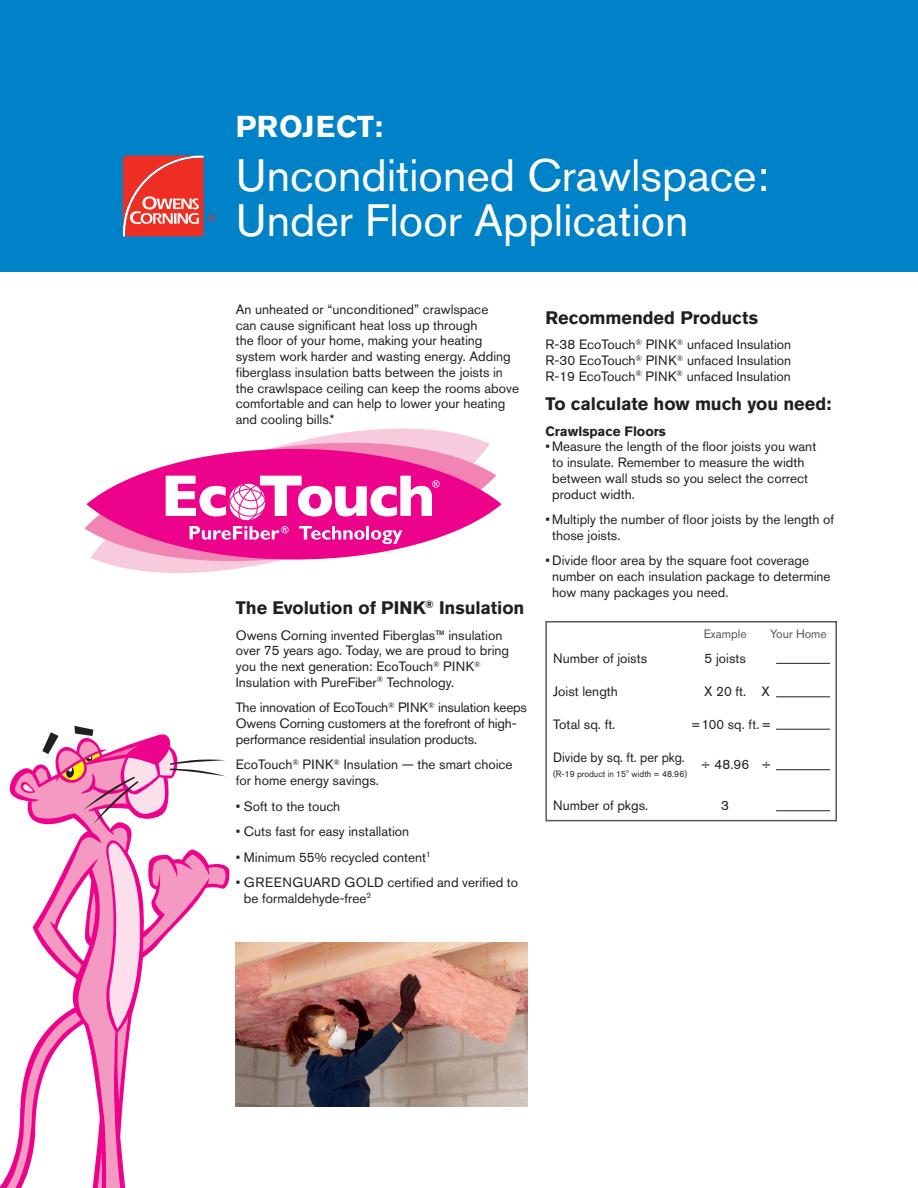
<style>
.page{position:relative;width:918px;height:1188px;background:#fff}
.page>*{position:absolute;margin:0;border:0;box-sizing:border-box;transform-origin:0 0}
.t1{font:45px "Akzidenz Grotesk Pro";color:#fff}
.t2{font:700 30px "Akzidenz Grotesk Pro";letter-spacing:.02em;color:#fff}
.head{font:700 18px "Akzidenz Grotesk Pro";letter-spacing:-.005em;color:#231f20}
.text{font:700 18px "Akzidenz Grotesk Pro";letter-spacing:-.01em;color:#231f20}
.text-2{font:13.5px/15.8px "Akzidenz Grotesk Pro";color:#231f20}
.bullet_WITH_space_af{font:13.5px/15.8px "Akzidenz Grotesk Pro";color:#231f20}
.bullets_NO_space_aft{font:13.5px "Akzidenz Grotesk Pro";color:#231f20}
.text-3{font:13.5px "Akzidenz Grotesk Pro";color:#231f20;scale:.95 1}
.bullets_NO_space_aft-2{font:700 13.5px "Akzidenz Grotesk Pro";color:#231f20}
.t3{font:12px "Akzidenz Grotesk Pro";color:#57585a}
.t4{font:9px "Akzidenz Grotesk Pro";color:#231f20;scale:.95 1}
</style>
<div class="page">
<div style="left:0;top:0;width:918px;height:271px;background:#0082c8"></div>
<svg style="left:9px;top:770px;width:121px;height:418px"></svg>
<svg style="left:89px;top:892px;width:8px;height:47px"></svg>
<svg style="left:0;top:1012px;width:81px;height:176px"></svg>
<svg style="left:106px;top:841px;width:121px;height:261px"></svg>
<svg style="left:91px;top:1153px;width:12px;height:35px"></svg>
<svg style="left:21px;top:726px;width:205px;height:98px"></svg>
<img style="left:236px;top:943px;width:291px;height:164px">
<svg style="left:125px;top:428px;width:342px;height:145px"></svg>
<svg style="left:85px;top:436px;width:411px;height:132px"></svg>
<svg style="left:86px;top:449px;width:416px;height:111px;background:#ef299c"></svg>
<svg style="left:166px;top:476px;width:274px;height:68px"></svg>
<div style="left:545px;top:621px;width:292px;height:200px;background:#fff;border:2px solid #57585a"></div>
<hr style="left:776px;top:810px;width:54px;height:1px;background:#231f20">
<hr style="left:776px;top:769px;width:54px;height:1px;background:#231f20">
<hr style="left:776px;top:729px;width:54px;height:1px;background:#231f20">
<hr style="left:776px;top:696px;width:54px;height:1px;background:#231f20">
<hr style="left:776px;top:663px;width:54px;height:1px;background:#231f20">
<svg style="left:123px;top:156px;width:92px;height:80px;background:#d15454"></svg>
<p class="t2" style="left:236px;top:107px;width:148px">PROJECT:</p>
<p class="t1" style="left:236px;top:146px;width:535px">Unconditioned Crawlspace:</p>
<p class="t1" style="left:236px;top:191px;width:454px">Under Floor Application</p>
<p class="text-2" style="left:236px;top:301px;width:285px">An unheated or “unconditioned” crawlspace<br>can cause significant heat loss up through<br>the floor of your home, making your heating system work harder and wasting energy. Adding fiberglass insulation batts between the joists in the crawlspace ceiling can keep the rooms above comfortable and can help to lower your heating and cooling bills.*</p>
<p class="head" style="left:236px;top:596px;width:290px">The Evolution of PINK<sup>®</sup> Insulation</p>
<p class="text-2" style="left:236px;top:627px;width:275px">Owens Corning invented Fiberglas™ insulation over 75 years ago. Today, we are proud to bring you the next generation: EcoTouch<sup>®</sup> PINK<sup>® </sup>Insulation with PureFiber<sup>®</sup> Technology.</p>
<p class="text-2" style="left:236px;top:700px;width:293px">The innovation of EcoTouch<sup>®</sup> PINK<sup>®</sup> insulation keeps<br>Owens Corning customers at the forefront of high&shy;performance residential insulation products.</p>
<p class="text-2" style="left:236px;top:757px;width:278px">EcoTouch<sup>®</sup> PINK<sup>®</sup> Insulation — the smart choice for home energy savings.</p>
<p class="text-2" style="left:236px;top:798px;width:106px">• Soft to the touch</p>
<p class="text-2" style="left:236px;top:823px;width:175px">• Cuts fast for easy installation</p>
<p class="text-2" style="left:236px;top:849px;width:197px">• Minimum 55% recycled content<sup>1</sup></p>
<p class="text-2" style="left:244px;top:874px;width:276px;text-indent:-8px">• GREENGUARD GOLD certified and verified to be formaldehyde-free<sup>2</sup></p>
<p class="head" style="left:545px;top:306px;width:214px">Recommended Products</p>
<p class="bullets_NO_space_aft" style="left:545px;top:336px;width:247px">R-38 EcoTouch<sup>®</sup> PINK<sup>®</sup> unfaced Insulation</p>
<p class="bullets_NO_space_aft" style="left:545px;top:352px;width:247px">R-30 EcoTouch<sup>®</sup> PINK<sup>®</sup> unfaced Insulation</p>
<p class="text-2" style="left:545px;top:368px;width:247px">R-19 EcoTouch<sup>®</sup> PINK<sup>®</sup> unfaced Insulation</p>
<p class="text" style="left:545px;top:392px;width:287px">To calculate how much you need:</p>
<p class="bullets_NO_space_aft-2" style="left:545px;top:422px;width:122px">Crawlspace Floors</p>
<p class="bullet_WITH_space_af" style="left:552px;top:439px;width:266px;text-indent:-7px">• Measure the length of the floor joists you want to insulate. Remember to measure the width between wall studs so you select the correct product width.</p>
<p class="bullet_WITH_space_af" style="left:552px;top:511px;width:284px;text-indent:-7px">• Multiply the number of floor joists by the length of those joists.</p>
<p class="bullet_WITH_space_af" style="left:552px;top:553px;width:280px;text-indent:-7px">• Divide floor area by the square foot coverage number on each insulation package to determine how many packages you need.</p>
<p class="t3" style="left:704px;top:626px;width:44px">Example</p>
<p class="t3" style="left:770px;top:626px;width:58px">Your Home</p>
<p class="text-2" style="left:553px;top:650px;width:95px">Number of joists</p>
<p class="text-2" style="left:705px;top:650px;width:43px">5 joists</p>
<p class="text-2" style="left:553px;top:683px;width:66px">Joist length</p>
<p class="text-2" style="left:704px;top:683px;width:44px">X 20 ft.</p>
<p class="text-2" style="left:761px;top:683px;width:10px">X</p>
<p class="text-2" style="left:553px;top:716px;width:64px">Total sq. ft.</p>
<p class="text-2" style="left:691px;top:716px;width:82px">=100 sq. ft. =</p>
<p class="text-3" style="left:553px;top:748px;width:140px">Divide by sq. ft. per pkg.</p>
<p class="t4" style="left:553px;top:768px;width:142px">(R-19 product in 15" width = 48.96)</p>
<p class="text-2" style="left:701px;top:757px;width:50px">÷ 48.96</p>
<p class="text-2" style="left:761px;top:757px;width:11px">÷</p>
<p class="text-2" style="left:553px;top:797px;width:97px">Number of pkgs.</p>
<p class="text-2" style="left:721px;top:797px;width:9px">3</p>
</div>
